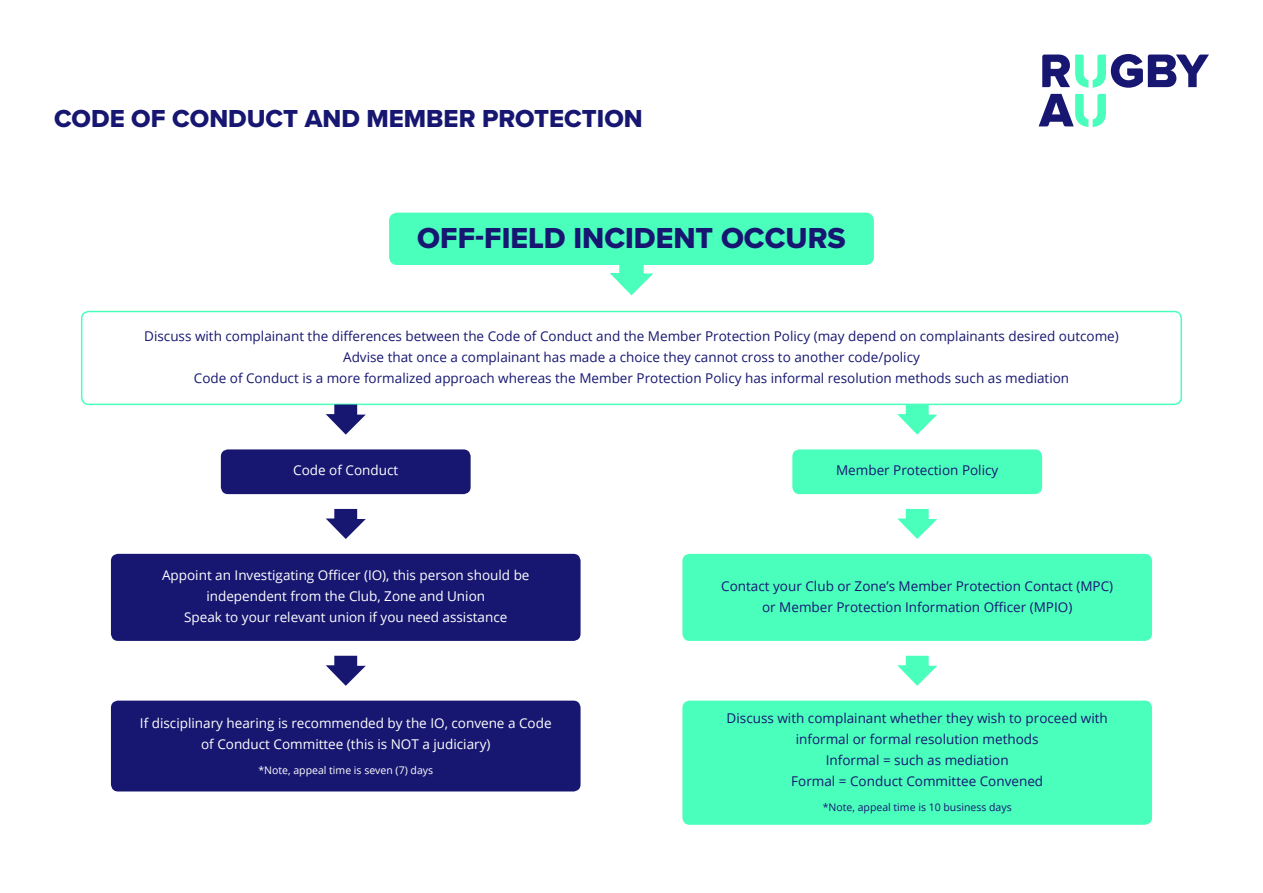
<style>
.page{position:relative;width:1263px;height:893px;background:#fff}
.page>*{position:absolute;margin:0;border:0;box-sizing:border-box;transform-origin:0 0}
.t1{font:30px "Proxima Nova Extrabld";color:#171772}
.t2{font:25.5px "Proxima Nova Extrabld";color:#171772}
.t3{font:13.5px/21px "Open Sans";color:#171772;text-align:center}
.t4{font:13.5px/21px "Open Sans";color:#fff;text-align:center}
.t5{font:10.5px "Open Sans";color:#171772}
.t6{font:10.5px "Open Sans";color:#fff}
</style>
<div class="page">
<svg style="left:389px;top:212px;width:485px;height:84px"></svg>
<svg style="left:1042px;top:54px;width:167px;height:34px"></svg>
<svg style="left:1038px;top:94px;width:68px;height:33px"></svg>
<div style="left:81px;top:311px;width:1101px;height:94px;border:2px solid #4affbc;border-radius:7px"></div>
<div style="left:221px;top:449px;width:250px;height:45px;background:#171772;border-radius:7px"></div>
<div style="left:111px;top:554px;width:469px;height:87px;background:#171772;border-radius:7px"></div>
<div style="left:111px;top:701px;width:469px;height:90px;background:#171772;border-radius:7px"></div>
<svg style="left:326px;top:405px;width:40px;height:30px"></svg>
<svg style="left:326px;top:509px;width:40px;height:30px"></svg>
<svg style="left:326px;top:656px;width:40px;height:30px"></svg>
<div style="left:682px;top:701px;width:470px;height:124px;background:#4affbc;border-radius:7px"></div>
<div style="left:792px;top:449px;width:250px;height:45px;background:#4affbc;border-radius:7px"></div>
<div style="left:682px;top:554px;width:470px;height:87px;background:#4affbc;border-radius:7px"></div>
<svg style="left:897px;top:405px;width:40px;height:30px"></svg>
<svg style="left:897px;top:509px;width:40px;height:30px"></svg>
<svg style="left:897px;top:656px;width:40px;height:30px"></svg>
<p class="t2" style="left:54px;top:99px;width:590px">CODE OF CONDUCT AND MEMBER PROTECTION</p>
<p class="t1" style="left:417px;top:215px;width:430px">OFF-FIELD INCIDENT OCCURS</p>
<p class="t3" style="left:144px;top:325px;width:976px">Discuss with complainant the differences between the Code of Conduct and the Member Protection Policy (may depend on complainants desired outcome)</p>
<p class="t3" style="left:343px;top:346px;width:578px">Advise that once a complainant has made a choice they cannot cross to another code/policy</p>
<p class="t3" style="left:194px;top:367px;width:877px">Code of Conduct is a more formalized approach whereas the Member Protection Policy has informal resolution methods such as mediation</p>
<p class="t4" style="left:293px;top:460px;width:106px">Code of Conduct</p>
<p class="t4" style="left:162px;top:564px;width:369px">Appoint an Investigating Officer (IO), this person should be independent from the Club, Zone and Union</p>
<p class="t4" style="left:184px;top:606px;width:325px">Speak to your relevant union if you need assistance</p>
<p class="t4" style="left:140px;top:712px;width:413px">If disciplinary hearing is recommended by the IO, convene a Code of Conduct Committee (this is NOT a judiciary)</p>
<p class="t6" style="left:258px;top:763px;width:176px">*Note, appeal time is seven (7) days</p>
<p class="t3" style="left:836px;top:460px;width:164px">Member Protection Policy</p>
<p class="t3" style="left:721px;top:575px;width:393px">Contact your Club or Zone’s Member Protection Contact (MPC) or Member Protection Information Officer (MPIO)</p>
<p class="t3" style="left:727px;top:707px;width:383px">Discuss with complainant whether they wish to proceed with informal or formal resolution methods</p>
<p class="t3" style="left:826px;top:749px;width:184px">Informal = such as mediation</p>
<p class="t3" style="left:791px;top:770px;width:253px">Formal = Conduct Committee Convened</p>
<p class="t5" style="left:823px;top:800px;width:190px">*Note, appeal time is 10 business days</p>
</div>
